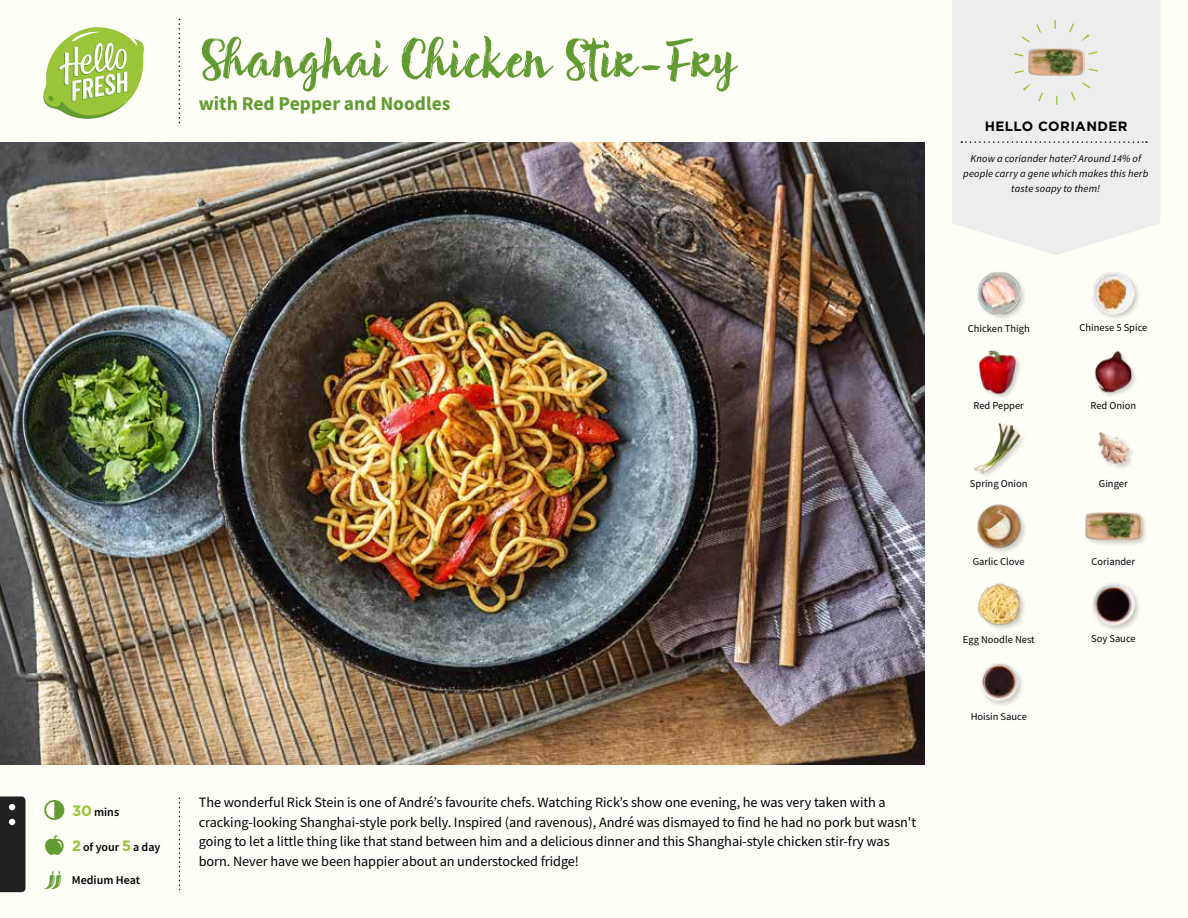
<style>
.page{position:relative;width:1188px;height:918px;background:#fffef7}
.page>*{position:absolute;margin:0;border:0;box-sizing:border-box;transform-origin:0 0}
.t1{font:60px "Brun";color:#619b31}
.t2{font:700 19.5px "Source Sans Pro";color:#619b31}
.t3{font:14.25px/19.5px "Source Sans Pro";letter-spacing:-.005em;color:#000}
.t4{font:700 13.5px "Gotham";letter-spacing:.03em;color:#000}
.t5{font:600 12px "Source Sans Pro";color:#000}
.t6{font:10.5px "Source Sans Pro";color:#000}
.t7{font:italic 10.5px/14.7px "Source Sans Pro";letter-spacing:.015em;color:#000;text-align:center}
.s1{font-family:"Gotham";font-weight:700;font-size:15px;color:#9ac43a}
</style>
<div class="page">
<img style="left:1098px;top:432px;width:35px;height:36px">
<img style="left:974px;top:422px;width:50px;height:54px">
<img style="left:1093px;top:272px;width:46px;height:46px">
<img style="left:978px;top:272px;width:47px;height:47px">
<img style="left:1094px;top:350px;width:42px;height:46px">
<img style="left:978px;top:350px;width:42px;height:48px">
<img style="left:980px;top:663px;width:42px;height:42px">
<img style="left:1092px;top:583px;width:47px;height:47px">
<img style="left:977px;top:583px;width:48px;height:46px">
<div style="left:1085px;top:510px;width:64px;height:38px;background:#000;opacity:.2"></div>
<img style="left:1085px;top:510px;width:57px;height:38px">
<img style="left:977px;top:504px;width:48px;height:48px">
<svg style="left:43px;top:27px;width:101px;height:92px"></svg>
<svg style="left:952px;top:0;width:208px;height:255px;background:#eeeeed"></svg>
<svg style="left:961px;top:141px;width:186px;height:2px"></svg>
<img style="left:1028px;top:34px;width:57px;height:57px">
<div style="left:1014px;top:20px;width:85px;height:85px;border:9px dashed #9ac43a;border-radius:50%"></div>
<svg style="left:0;top:796px;width:26px;height:96px;background:#2d2c2c"></svg>
<img style="left:0;top:142px;width:925px;height:623px">
<h1 class="t1" style="left:199px;top:21px;width:538px">Shanghai Chicken Stir-Fry</h1>
<h2 class="t2" style="left:199px;top:90px;width:253px">with Red Pepper and Noodles</h2>
<p class="t4" style="left:985px;top:117px;width:144px">HELLO CORIANDER</p>
<p class="t7" style="left:963px;top:151px;width:187px">Know a coriander hater? Around 14% of people carry a gene which makes this herb taste soapy to them!</p>
<p class="t5" style="left:72px;top:804px;width:48px"><span class="s1">30</span> mins</p>
<p class="t5" style="left:72px;top:839px;width:90px"><span class="s1">2</span> of your <span class="s1">5</span> a day</p>
<p class="t5" style="left:72px;top:872px;width:70px">Medium Heat</p>
<p class="t3" style="left:199px;top:793px;width:719px">The wonderful Rick Stein is one of André’s favourite chefs. Watching Rick’s show one evening, he was very taken with a cracking-looking Shanghai-style pork belly. Inspired (and ravenous), André was dismayed to find he had no pork but wasn't going to let a little thing like that stand between him and a delicious dinner and this Shanghai-style chicken stir-fry was born. Never have we been happier about an understocked fridge!</p>
<p class="t6" style="left:968px;top:322px;width:64px">Chicken Thigh</p>
<p class="t6" style="left:1080px;top:321px;width:69px">Chinese 5 Spice</p>
<p class="t6" style="left:974px;top:399px;width:52px">Red Pepper</p>
<p class="t6" style="left:1090px;top:399px;width:47px">Red Onion</p>
<p class="t6" style="left:970px;top:477px;width:59px">Spring Onion</p>
<p class="t6" style="left:1099px;top:477px;width:30px">Ginger</p>
<p class="t6" style="left:973px;top:555px;width:53px">Garlic Clove</p>
<p class="t6" style="left:1091px;top:555px;width:45px">Coriander</p>
<p class="t6" style="left:963px;top:633px;width:73px">Egg Noodle Nest</p>
<p class="t6" style="left:1091px;top:632px;width:46px">Soy Sauce</p>
<p class="t6" style="left:971px;top:710px;width:58px">Hoisin Sauce</p>
</div>
